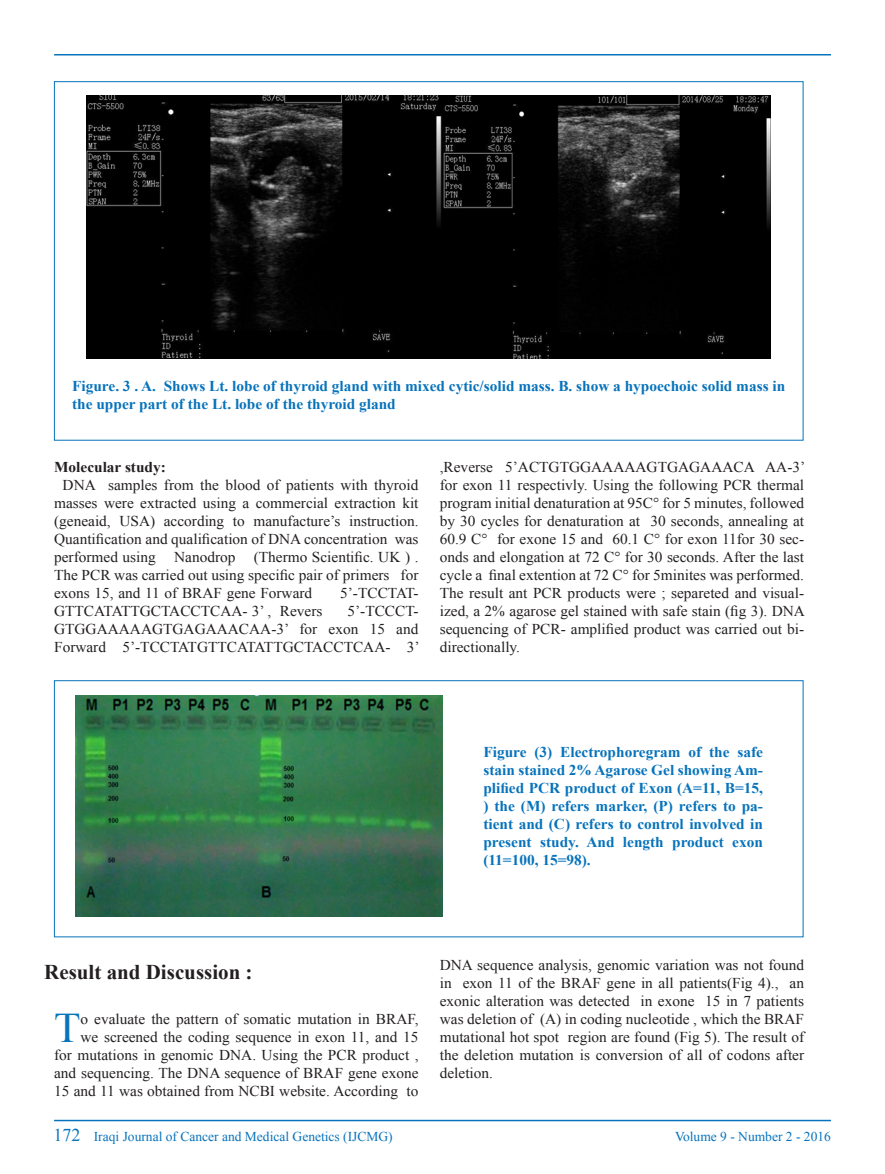
<style>
.page{position:relative;width:885px;height:1174px;background:#fff}
.page>*{position:absolute;margin:0;border:0;box-sizing:border-box;transform-origin:0 0}
.t1{font:42.15px "Times New Roman";color:#0773bb}
.t2{font:700 21px "Times New Roman";color:#231f20}
.t3{font:15px/18px "Times New Roman";color:#231f20;text-align:justify}
.t4{font:700 15px/18px "Times New Roman";color:#0773bb}
.t5{font:700 15px "Times New Roman";color:#231f20}
.t6{font:13.5px "Times New Roman";color:#0773bb}
.s1{font-size:18px}
</style>
<div class="page">
<hr style="left:54px;top:1120px;width:777px;height:1px;background:#0773bb">
<hr style="left:54px;top:54px;width:777px;height:2px;background:#0773bb">
<div style="left:54px;top:680px;width:749px;height:257px;border:1px solid #0773bb"></div>
<img style="left:86px;top:95px;width:685px;height:263px">
<img style="left:76px;top:696px;width:367px;height:221px">
<p class="t4" style="left:72px;top:377px;width:714px">Figure. 3 . A. Shows Lt. lobe of thyroid gland with mixed cytic/solid mass. B. show a hypoechoic solid mass in the upper part of the Lt. lobe of the thyroid gland</p>
<p class="t5" style="left:54px;top:457px;width:113px">Molecular study:</p>
<p class="t3" style="left:54px;top:476px;width:366px;text-indent:9px">DNA samples from the blood of patients with thyroid masses were extracted using a commercial extraction kit (geneaid, USA) according to manufacture’s instruction.<br>Quantification and qualification of DNA concentration was performed using Nanodrop (Thermo Scientific. UK ) .<br>The PCR was carried out using specific pair of primers for exons 15, and 11 of BRAF gene Forward</p>
<p class="t3" style="left:340px;top:584px;width:80px">5’-TCCTAT-</p>
<p class="t3" style="left:54px;top:602px;width:367px;text-indent:293px">5’-TCCCT-GTGGAAAAAGTGAGAAACAA-3’ for exon 15 and Forward 5’-TCCTATGTTCATATTGCTACCTCAA- 3’</p>
<p class="t3" style="left:54px;top:602px;width:270px">GTTCATATTGCTACCTCAA- 3’ , Revers</p>
<p class="t3" style="left:440px;top:458px;width:367px">,Reverse 5’ACTGTGGAAAAAGTGAGAAACA AA-3’ for exon 11 respectivly. Using the following PCR thermal program initial denaturation at 95C° for 5 minutes, followed by 30 cycles for denaturation at 30 seconds, annealing at 60.9 C° for exone 15 and 60.1 C° for exon 11for 30 sec&shy;onds and elongation at 72 C° for 30 seconds. After the last cycle a final extention at 72 C° for 5minites was performed.<br>The result ant PCR products were ; separeted and visual&shy;ized, a 2% agarose gel stained with safe stain (fig 3). DNA sequencing of PCR- amplified product was carried out bi&shy;directionally.</p>
<p class="t4" style="left:483px;top:743px;width:281px;text-align:justify">Figure (3) Electrophoregram of the safe stain stained 2% Agarose Gel showing Am&shy;plified PCR product of Exon (A=11, B=15, ) the (M) refers marker, (P) refers to pa&shy;tient and (C) refers to control involved in present study. And length product exon (11=100, 15=98).</p>
<p class="t2" style="left:44px;top:957px;width:210px">Result and Discussion :</p>
<p class="t3" style="left:54px;top:1009px;width:366px;text-align:right">o evaluate the pattern of somatic mutation in BRAF,<br>we screened the coding sequence in exon 11, and 15<br>for mutations in genomic DNA. Using the PCR product , and sequencing. The DNA sequence of BRAF gene exone 15 and 11 was obtained from NCBI website. According to</p>
<p class="t1" style="left:54px;top:999px;width:28px">T</p>
<p class="t3" style="left:440px;top:955px;width:366px">DNA sequence analysis, genomic variation was not found in exon 11 of the BRAF gene in all patients(Fig 4)., an exonic alteration was detected in exone 15 in 7 patients was deletion of (A) in coding nucleotide , which the BRAF mutational hot spot region are found (Fig 5). The result of the deletion mutation is conversion of all of codons after deletion.</p>
<p class="t6" style="left:53px;top:1127px;width:341px"><span class="s1">172</span> Iraqi Journal of Cancer and Medical Genetics (IJCMG)</p>
<p class="t6" style="left:675px;top:1127px;width:157px">Volume 9 - Number 2 - 2016</p>
</div>
